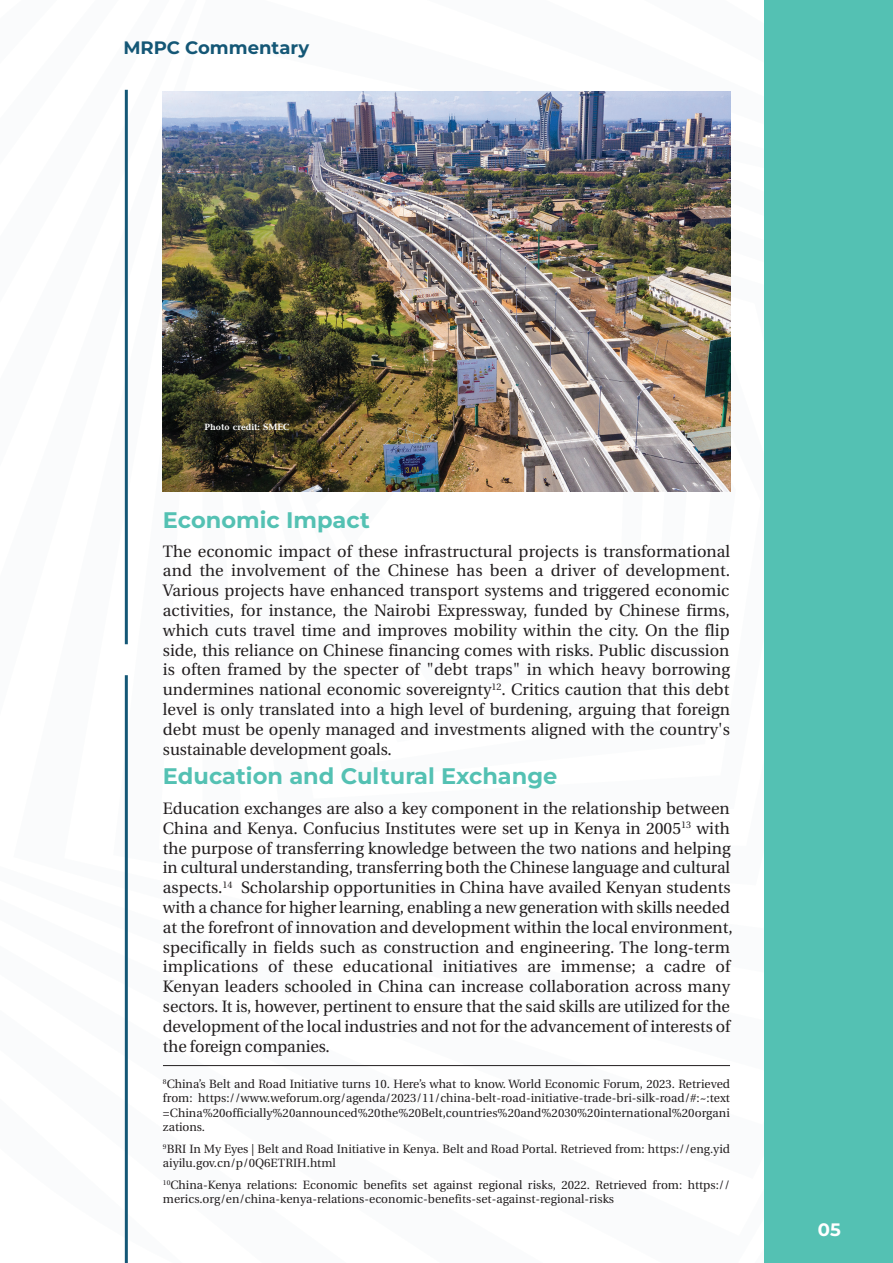
<style>
.page{position:relative;width:893px;height:1263px;background:#fff}
.page>*{position:absolute;margin:0;border:0;box-sizing:border-box;transform-origin:0 0}
.t1{font:100 22.5px "Montserrat";color:#54c1b3}
.t2{font:100 18px "Montserrat";color:#145776}
.t3{font:100 18px "Montserrat";color:#fff}
.t4{font:16.5px/19.8px "Utopia";color:#231f20;text-align:justify}
.t5{font:12px/14.4px "Utopia";color:#231f20}
.t6{font:700 8.7px "Baltica";color:#fff}
</style>
<div class="page">
<svg style="left:124px;top:89px;width:96px;height:556px"></svg>
<hr style="left:163px;top:1065px;width:567px;height:1px;background:#231f20">
<hr style="left:125px;top:90px;width:3px;height:554px;background:#145776">
<hr style="left:125px;top:675px;width:3px;height:588px;background:#145776">
<div style="left:764px;top:0;width:129px;height:1263px;background:#54c1b3"></div>
<img style="left:163px;top:92px;width:567px;height:399px">
<p class="t2" style="left:123px;top:35px;width:187px">MRPC Commentary</p>
<p class="t6" style="left:205px;top:422px;width:86px">Photo credit: SMEC</p>
<h1 class="t1" style="left:163px;top:504px;width:208px">Economic Impact</h1>
<p class="t4" style="left:163px;top:541px;width:569px">The economic impact of these infrastructural projects is transformational and the involvement of the Chinese has been a driver of development.<br>Various projects have enhanced transport systems and triggered economic activities, for instance, the Nairobi Expressway, funded by Chinese firms, which cuts travel time and improves mobility within the city. On the flip side, this reliance on Chinese financing comes with risks. Public discussion is often framed by the specter of "debt traps" in which heavy borrowing undermines national economic sovereignty<sup>12</sup>. Critics caution that this debt level is only translated into a high level of burdening, arguing that foreign debt must be openly managed and investments aligned with the country's sustainable development goals.</p>
<h1 class="t1" style="left:163px;top:761px;width:396px">Education and Cultural Exchange</h1>
<p class="t4" style="left:163px;top:799px;width:571px;text-align:left">Education exchanges are also a key component in the relationship between China and Kenya. Confucius Institutes were set up in Kenya in 2005<sup>13</sup> with the purpose of transferring knowledge between the two nations and helping in cultural understanding, transferring both the Chinese language and cultural aspects.<sup>14</sup> Scholarship opportunities in China have availed Kenyan students with a chance for higher learning, enabling a new generation with skills needed at the forefront of innovation and development within the local environment, specifically in fields such as construction and engineering. The long-term implications of these educational initiatives are immense; a cadre of Kenyan leaders schooled in China can increase collaboration across many sectors. It is, however, pertinent to ensure that the said skills are utilized for the development of the local industries and not for the advancement of interests of the foreign companies.</p>
<p class="t5" style="left:163px;top:1077px;width:569px;text-align:justify"><sup>8</sup>China’s Belt and Road Initiative turns 10. Here’s what to know. World Economic Forum, 2023. Retrieved from: https://www.weforum.org/agenda/2023/11/china-belt-road-initiative-trade-bri-silk-road/#:~:text =China%20officially%20announced%20the%20Belt,countries%20and%2030%20international%20organi zations.</p>
<p class="t5" style="left:163px;top:1141px;width:568px"><sup>9</sup>BRI In My Eyes | Belt and Road Initiative in Kenya. Belt and Road Portal. Retrieved from: https://eng.yid aiyilu.gov.cn/p/0Q6ETRIH.html</p>
<p class="t5" style="left:163px;top:1177px;width:569px"><sup>10</sup>China-Kenya relations: Economic benefits set against regional risks, 2022. Retrieved from: https:// merics.org/en/china-kenya-relations-economic-benefits-set-against-regional-risks</p>
<p class="t3" style="left:818px;top:1217px;width:24px">05</p>
</div>
